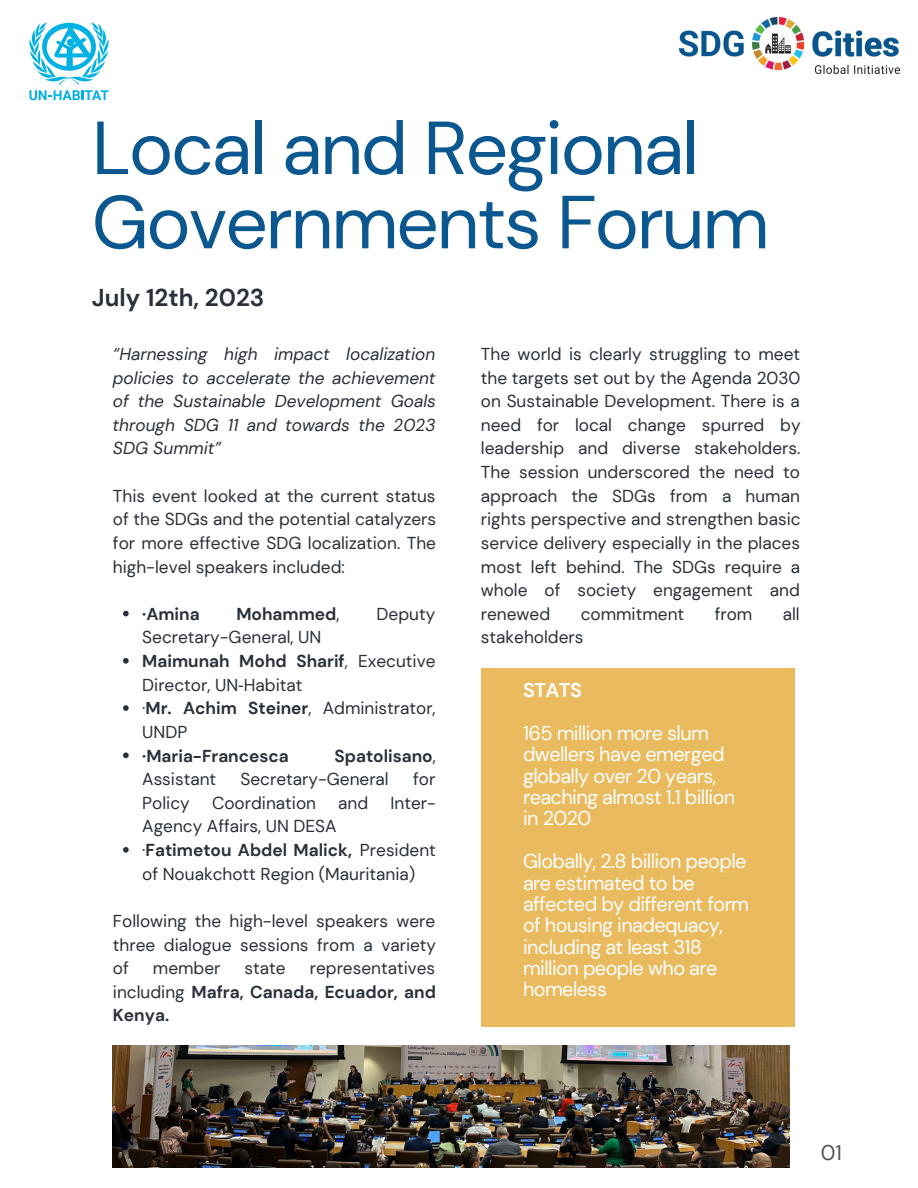
<style>
.page{position:relative;width:918px;height:1188px;background:#fff}
.page>*{position:absolute;margin:0;border:0;box-sizing:border-box;transform-origin:0 0}
.t1{font:75px/74.2px "DM Sans";letter-spacing:-.03em;color:#0a588f}
.t2{font:700 24.3px "DM Sans";color:#293039}
.t3{font:21.3px "DM Sans";color:#545454}
.t4{font:19.95px/21.3px "DM Sans";letter-spacing:-.03em;color:#fff}
.t5{font:700 19.95px "DM Sans";letter-spacing:-.03em;color:#fff}
.t6{font:17.25px/23.7px "DM Sans";color:#293039}
.t7{font:italic 17.25px/23.7px "DM Sans";color:#293039;text-align:justify}
.t8{font:700 17.25px/23.7px "DM Sans";color:#293039;text-align:justify}
.s1{font-weight:400}
.s2{font-weight:700}
.s3{font-family:"Noto Sans"}
</style>
<div class="page">
<svg style="left:123px;top:611px;width:6px;height:5px"></svg>
<svg style="left:123px;top:658px;width:6px;height:6px"></svg>
<svg style="left:123px;top:705px;width:6px;height:6px"></svg>
<svg style="left:123px;top:753px;width:6px;height:5px"></svg>
<svg style="left:123px;top:847px;width:6px;height:6px"></svg>
<div style="left:481px;top:668px;width:314px;height:358px;background:#eaba5e"></div>
<img style="left:679px;top:18px;width:221px;height:56px">
<svg style="left:29px;top:22px;width:80px;height:78px"></svg>
<img style="left:113px;top:1046px;width:676px;height:121px">
<p class="t1" style="left:92px;top:111px;width:679px">Local and Regional<br>Governments Forum</p>
<p class="t2" style="left:92px;top:282px;width:174px">July 12th, 2023</p>
<p class="t7" style="left:113px;top:342px;width:325px">“Harnessing high impact localization policies to accelerate the achievement of the Sustainable Development Goals through SDG 11 and towards the 2023<br>SDG Summit”</p>
<p class="t6" style="left:113px;top:484px;width:325px;text-align:justify">This event looked at the current status of the SDGs and the potential catalyzers for more effective SDG localization. The high-level speakers included:</p>
<p class="t8" style="left:142px;top:602px;width:59px">·Amina</p>
<p class="t8" style="left:236px;top:602px;width:105px">Mohammed<span class="s1">,</span></p>
<p class="t6" style="left:377px;top:602px;width:60px">Deputy</p>
<p class="t6" style="left:142px;top:626px;width:181px">Secretary-General, UN</p>
<p class="t6" style="left:142px;top:649px;width:295px"><span class="s2">Maimunah Mohd Sharif</span>, Executive<br>Director, UN<span class="s3">‐</span>Habitat</p>
<p class="t6" style="left:142px;top:697px;width:295px">·<span class="s2">Mr. Achim Steiner</span>, Administrator,<br>UNDP</p>
<p class="t8" style="left:142px;top:744px;width:148px">·Maria-Francesca</p>
<p class="t8" style="left:335px;top:744px;width:103px">Spatolisano<span class="s1">,</span></p>
<p class="t6" style="left:142px;top:767px;width:75px">Assistant</p>
<p class="t6" style="left:240px;top:767px;width:150px">Secretary-General</p>
<p class="t6" style="left:413px;top:767px;width:24px">for</p>
<p class="t6" style="left:142px;top:791px;width:49px">Policy</p>
<p class="t6" style="left:212px;top:791px;width:106px">Coordination</p>
<p class="t6" style="left:338px;top:791px;width:32px">and</p>
<p class="t6" style="left:391px;top:791px;width:47px">Inter-</p>
<p class="t6" style="left:142px;top:815px;width:196px">Agency Affairs, UN DESA</p>
<p class="t6" style="left:142px;top:838px;width:295px">·<span class="s2">Fatimetou Abdel Malick,</span> President of Nouakchott Region (Mauritania)</p>
<p class="t6" style="left:113px;top:909px;width:325px;text-align:justify">Following the high-level speakers were three dialogue sessions from a variety of</p>
<p class="t8" style="left:113px;top:956px;width:325px;text-indent:197px"><span class="s1">representatives including</span> Mafra, Canada, Ecuador, and Kenya.</p>
<p class="t6" style="left:153px;top:956px;width:69px">member</p>
<p class="t6" style="left:245px;top:956px;width:43px">state</p>
<p class="t6" style="left:481px;top:342px;width:321px;text-align:justify">The world is clearly struggling to meet the targets set out by the Agenda 2030 on Sustainable Development. There is a need for local change spurred by leadership and diverse stakeholders.<br>The session underscored the need to approach the SDGs from a human rights perspective and strengthen basic service delivery especially in the places most left behind. The SDGs require a whole of society engagement and renewed</p>
<p class="t6" style="left:581px;top:602px;width:105px">commitment</p>
<p class="t6" style="left:715px;top:602px;width:39px">from</p>
<p class="t6" style="left:783px;top:602px;width:18px">all</p>
<p class="t6" style="left:481px;top:626px;width:104px">stakeholders</p>
<p class="t5" style="left:523px;top:677px;width:60px">STATS</p>
<p class="t4" style="left:523px;top:722px;width:214px">165 million more slum dwellers have emerged globally over 20 years, reaching almost 1.1 billion in 2020</p>
<p class="t4" style="left:523px;top:851px;width:228px">Globally, 2.8 billion people are estimated to be affected by different form of housing inadequacy, including at least 318 million people who are homeless</p>
<p class="t3" style="left:821px;top:1139px;width:23px">01</p>
</div>
